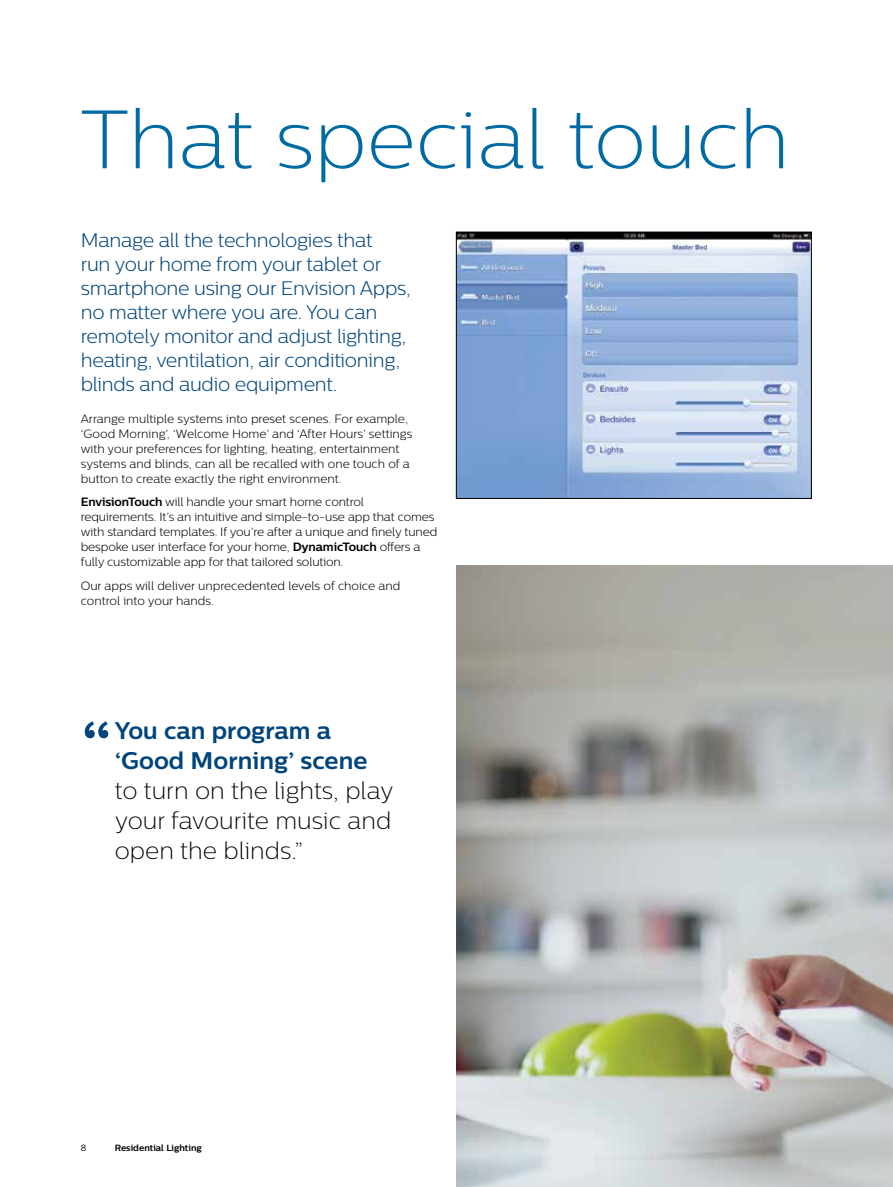
<style>
.page{position:relative;width:893px;height:1187px;background:#fff}
.page>*{position:absolute;margin:0;border:0;box-sizing:border-box;transform-origin:0 0}
.t1{font:82.5px "Centrale Sans X Light";color:#006ba3}
.t2{font:700 66px "Centrale Sans";color:#00447c}
.t3{font:24px/30px "Centrale Sans X Light";color:#000;text-align:justify}
.t4{font:700 24px/30px "Centrale Sans";color:#00447c}
.t5{font:300 19.5px/24px "Centrale Sans";letter-spacing:-.015em;color:#00447c}
.t6{font:300 12px/15px "Centrale Sans";letter-spacing:-.01em;color:#000}
.t7{font:700 9px "Centrale Sans";color:#000}
.t8{font:9px "Centrale Sans";color:#000}
.s1{font-weight:700}
</style>
<div class="page">
<img style="left:458px;top:234px;width:351px;height:262px">
<div style="left:456px;top:232px;width:355px;height:266px;border:1px solid #000"></div>
<img style="left:456px;top:566px;width:437px;height:620px">
<h1 class="t1" style="left:81px;top:93px;width:711px">That special touch</h1>
<p class="t5" style="left:81px;top:227px;width:331px">Manage all the technologies that<br>run your home from your tablet or smartphone using our Envision Apps, no matter where you are. You can remotely monitor and adjust lighting, heating, ventilation, air conditioning, blinds and audio equipment.</p>
<p class="t6" style="left:81px;top:411px;width:333px">Arrange multiple systems into preset scenes. For example, ‘Good Morning’, ‘Welcome Home’ and ‘After Hours’ settings with your preferences for lighting, heating, entertainment systems and blinds, can all be recalled with one touch of a button to create exactly the right environment.</p>
<p class="t6" style="left:81px;top:494px;width:358px"><span class="s1">EnvisionTouch</span> will handle your smart home control requirements. It’s an intuitive and simple-to-use app that comes with standard templates. If you’re after a unique and finely tuned bespoke user interface for your home, <span class="s1">DynamicTouch</span> offers a fully customizable app for that tailored solution.</p>
<p class="t6" style="left:81px;top:578px;width:321px">Our apps will deliver unprecedented levels of choice and control into your hands.</p>
<h2 class="t2" style="left:81px;top:704px;width:33px">“</h2>
<h3 class="t4" style="left:115px;top:714px;width:254px">You can program a ‘Good Morning’ scene</h3>
<h3 class="t3" style="left:115px;top:775px;width:280px">to turn on the lights, play your favourite music and open the blinds.”</h3>
<p class="t8" style="left:81px;top:1142px;width:7px">8</p>
<p class="t7" style="left:115px;top:1142px;width:89px">Residential Lighting</p>
</div>
